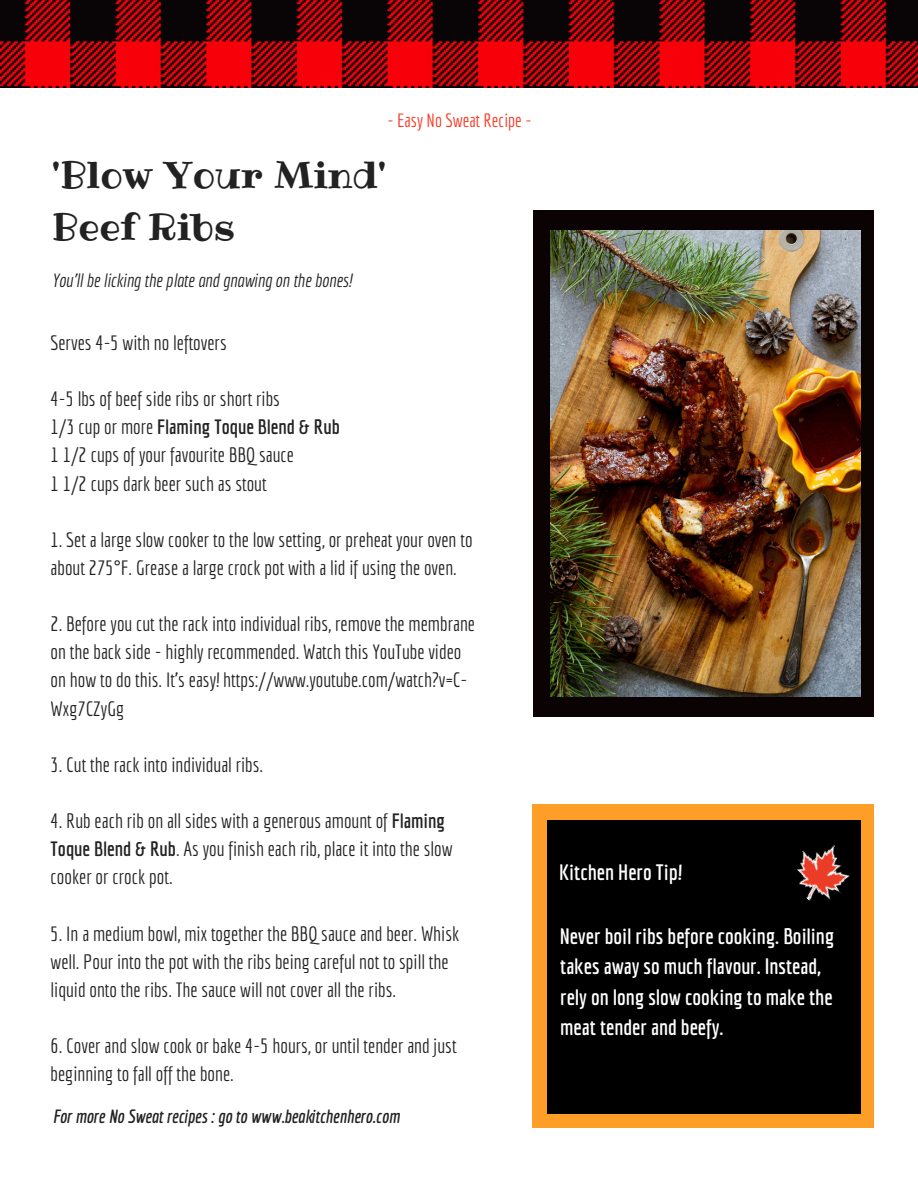
<style>
.page{position:relative;width:918px;height:1188px;background:#fff}
.page>*{position:absolute;margin:0;border:0;box-sizing:border-box;transform-origin:0 0}
.t1{font:37.35px/51.8px "Ribeye";color:#222}
.t2{font:700 21.75px/30.3px "Economica";color:#fff}
.t3{font:20.25px/28.2px "Economica";color:#222}
.t4{font:italic 700 18.75px "Economica";color:#222}
.t5{font:italic 18.75px "Economica";color:#222}
.t6{font:18.75px "Economica";color:#f93822}
.s1{font-weight:700}
</style>
<div class="page">
<img style="left:0;top:0;width:918px;height:88px">
<div style="left:532px;top:804px;width:342px;height:324px;background:#ff9e26"></div>
<div style="left:547px;top:820px;width:314px;height:294px;background:#000"></div>
<img style="left:797px;top:845px;width:53px;height:56px">
<div style="left:533px;top:210px;width:341px;height:507px;background:#0a0203"></div>
<img style="left:550px;top:231px;width:311px;height:465px">
<p class="t6" style="left:388px;top:109px;width:146px">- Easy No Sweat Recipe -</p>
<h1 class="t1" style="left:52px;top:149px;width:336px">'Blow Your Mind'<br>Beef Ribs</h1>
<p class="t5" style="left:52px;top:269px;width:301px">You'll be licking the plate and gnawing on the bones!</p>
<p class="t3" style="left:51px;top:328px;width:178px">Serves 4-5 with no leftovers</p>
<p class="t3" style="left:51px;top:384px;width:291px">4-5 lbs of beef side ribs or short ribs<br>1/3 cup or more <span class="s1">Flaming Toque Blend &amp; Rub </span>1 1/2 cups of your favourite BBQ sauce<br>1 1/2 cups dark beer such as stout</p>
<p class="t3" style="left:51px;top:525px;width:423px">1. Set a large slow cooker to the low setting, or preheat your oven to about 275°F. Grease a large crock pot with a lid if using the oven.</p>
<p class="t3" style="left:51px;top:609px;width:426px">2. Before you cut the rack into individual ribs, remove the membrane on the back side - highly recommended. Watch this YouTube video on how to do this. It's easy! https://www.youtube.com/watch?v=C-Wxg7CZyGg</p>
<p class="t3" style="left:51px;top:750px;width:214px">3. Cut the rack into individual ribs.</p>
<p class="t3" style="left:51px;top:806px;width:403px">4. Rub each rib on all sides with a generous amount of <span class="s1">Flaming<br>Toque Blend &amp; Rub</span>. As you finish each rib, place it into the slow cooker or crock pot.</p>
<p class="t3" style="left:51px;top:919px;width:410px">5. In a medium bowl, mix together the BBQ sauce and beer. Whisk well. Pour into the pot with the ribs being careful not to spill the liquid onto the ribs. The sauce will not cover all the ribs.</p>
<p class="t3" style="left:51px;top:1031px;width:408px">6. Cover and slow cook or bake 4-5 hours, or until tender and just beginning to fall off the bone.</p>
<p class="t4" style="left:53px;top:1105px;width:349px">For more No Sweat recipes : go to www.beakitchenhero.com</p>
<p class="t2" style="left:559px;top:856px;width:125px">Kitchen Hero Tip!</p>
<p class="t2" style="left:560px;top:921px;width:276px">Never boil ribs before cooking. Boiling takes away so much flavour. Instead, rely on long slow cooking to make the meat tender and beefy.</p>
</div>
